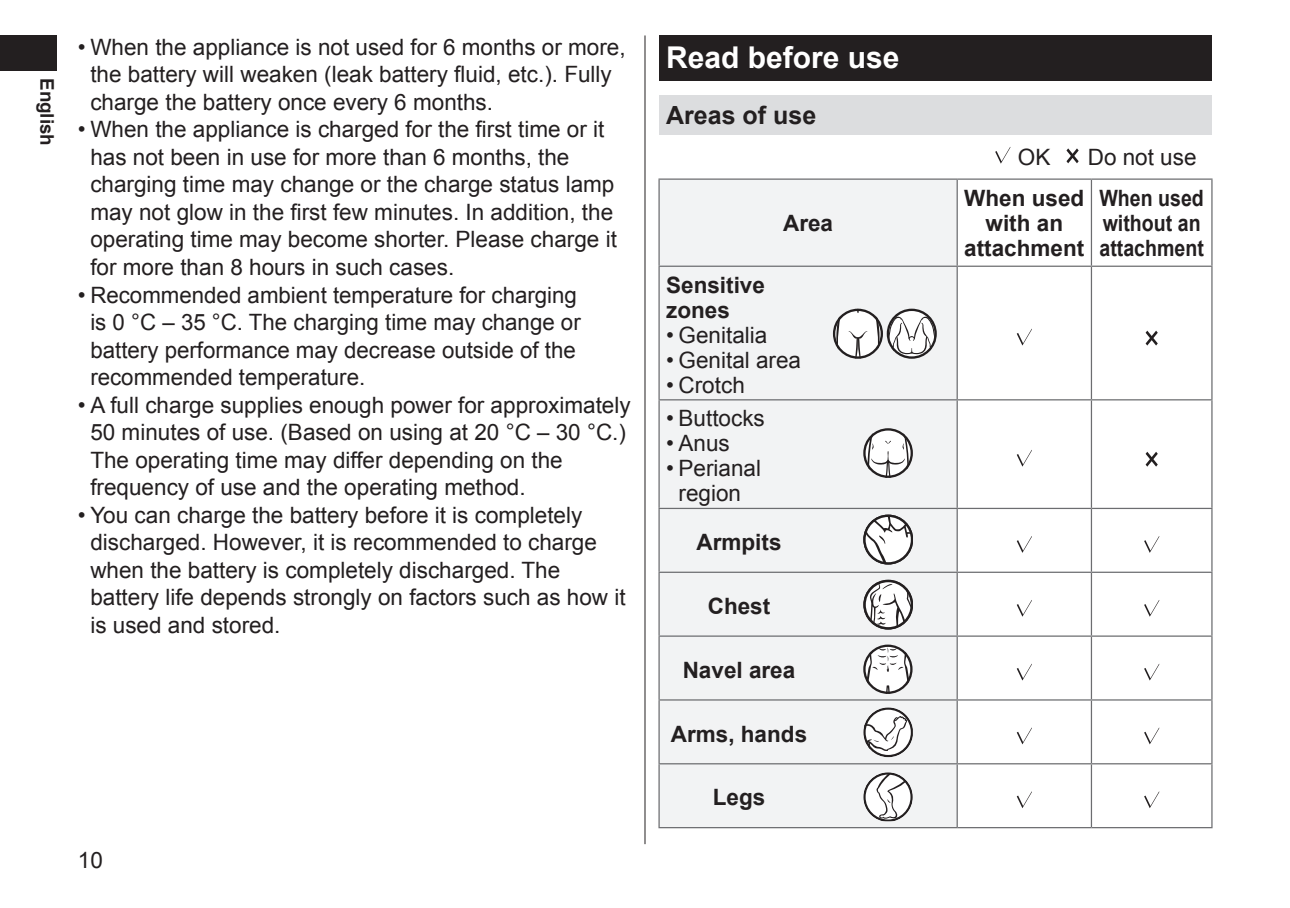
<style>
.page{position:relative;width:1290px;height:908px;background:#fff}
.page>*{position:absolute;margin:0;border:0;box-sizing:border-box;transform-origin:0 0}
.t1{font:700 30px "Arial";color:#fff}
.t2{font:700 25px "Arial";color:#231f20}
.t3{font:22.5px/27.5px "Arial";color:#231f20}
.t4{font:700 22.5px/25px "Arial";color:#231f20;text-align:center}
.t5{font:700 22.5px/25px "Arial";color:#231f20;scale:.87 1}
.t6{font:700 18.75px "Arial";color:#231f20}
</style>
<div class="page">
<div style="left:0;top:35px;width:57px;height:36px;background:#231f20"></div>
<hr style="left:644px;top:35px;width:1px;height:808px;background:#231f20">
<div style="left:659px;top:35px;width:553px;height:46px;background:#231f20"></div>
<div style="left:659px;top:96px;width:553px;height:39px;background:#dcdddf"></div>
<div style="left:660px;top:180px;width:296px;height:646px;background:#f2f3f4"></div>
<hr style="left:658px;top:178px;width:161px;height:2px;background:#6c6d70">
<hr style="left:658px;top:180px;width:2px;height:85px;background:#6c6d70">
<hr style="left:819px;top:178px;width:138px;height:2px;background:#6c6d70">
<hr style="left:957px;top:178px;width:134px;height:2px;background:#6c6d70">
<hr style="left:956px;top:180px;width:2px;height:85px;background:#6c6d70">
<hr style="left:1091px;top:178px;width:121px;height:2px;background:#6c6d70">
<hr style="left:1091px;top:180px;width:1px;height:85px;background:#6c6d70">
<hr style="left:1211px;top:180px;width:1px;height:85px;background:#6c6d70">
<hr style="left:658px;top:265px;width:161px;height:2px;background:#6c6d70">
<hr style="left:658px;top:267px;width:2px;height:132px;background:#6c6d70">
<hr style="left:819px;top:265px;width:138px;height:2px;background:#6c6d70">
<hr style="left:957px;top:265px;width:134px;height:2px;background:#6c6d70">
<hr style="left:956px;top:267px;width:2px;height:132px;background:#6c6d70">
<hr style="left:1091px;top:265px;width:121px;height:2px;background:#6c6d70">
<hr style="left:1091px;top:267px;width:1px;height:132px;background:#6c6d70">
<hr style="left:1211px;top:267px;width:1px;height:132px;background:#6c6d70">
<hr style="left:658px;top:399px;width:161px;height:1px;background:#6c6d70">
<hr style="left:658px;top:400px;width:2px;height:107px;background:#6c6d70">
<hr style="left:819px;top:399px;width:138px;height:1px;background:#6c6d70">
<hr style="left:957px;top:399px;width:134px;height:1px;background:#6c6d70">
<hr style="left:956px;top:400px;width:2px;height:107px;background:#6c6d70">
<hr style="left:1091px;top:399px;width:121px;height:1px;background:#6c6d70">
<hr style="left:1091px;top:400px;width:1px;height:107px;background:#6c6d70">
<hr style="left:1211px;top:400px;width:1px;height:107px;background:#6c6d70">
<hr style="left:658px;top:507px;width:161px;height:2px;background:#6c6d70">
<hr style="left:658px;top:509px;width:2px;height:62px;background:#6c6d70">
<hr style="left:819px;top:507px;width:138px;height:2px;background:#6c6d70">
<hr style="left:957px;top:507px;width:134px;height:2px;background:#6c6d70">
<hr style="left:956px;top:509px;width:2px;height:62px;background:#6c6d70">
<hr style="left:1091px;top:507px;width:121px;height:2px;background:#6c6d70">
<hr style="left:1091px;top:509px;width:1px;height:62px;background:#6c6d70">
<hr style="left:1211px;top:509px;width:1px;height:62px;background:#6c6d70">
<hr style="left:658px;top:571px;width:161px;height:1px;background:#6c6d70">
<hr style="left:658px;top:572px;width:2px;height:63px;background:#6c6d70">
<hr style="left:819px;top:571px;width:138px;height:1px;background:#6c6d70">
<hr style="left:957px;top:571px;width:134px;height:1px;background:#6c6d70">
<hr style="left:956px;top:572px;width:2px;height:63px;background:#6c6d70">
<hr style="left:1091px;top:571px;width:121px;height:1px;background:#6c6d70">
<hr style="left:1091px;top:572px;width:1px;height:63px;background:#6c6d70">
<hr style="left:1211px;top:572px;width:1px;height:63px;background:#6c6d70">
<hr style="left:658px;top:635px;width:161px;height:1px;background:#6c6d70">
<hr style="left:658px;top:636px;width:2px;height:63px;background:#6c6d70">
<hr style="left:819px;top:635px;width:138px;height:1px;background:#6c6d70">
<hr style="left:957px;top:635px;width:134px;height:1px;background:#6c6d70">
<hr style="left:956px;top:636px;width:2px;height:63px;background:#6c6d70">
<hr style="left:1091px;top:635px;width:121px;height:1px;background:#6c6d70">
<hr style="left:1091px;top:636px;width:1px;height:63px;background:#6c6d70">
<hr style="left:1211px;top:636px;width:1px;height:63px;background:#6c6d70">
<hr style="left:658px;top:699px;width:161px;height:1px;background:#6c6d70">
<hr style="left:658px;top:700px;width:2px;height:62px;background:#6c6d70">
<hr style="left:819px;top:699px;width:138px;height:1px;background:#6c6d70">
<hr style="left:957px;top:699px;width:134px;height:1px;background:#6c6d70">
<hr style="left:956px;top:700px;width:2px;height:62px;background:#6c6d70">
<hr style="left:1091px;top:699px;width:121px;height:1px;background:#6c6d70">
<hr style="left:1091px;top:700px;width:1px;height:62px;background:#6c6d70">
<hr style="left:1211px;top:700px;width:1px;height:62px;background:#6c6d70">
<hr style="left:658px;top:762px;width:161px;height:2px;background:#6c6d70">
<hr style="left:658px;top:764px;width:2px;height:62px;background:#6c6d70">
<hr style="left:819px;top:762px;width:138px;height:2px;background:#6c6d70">
<hr style="left:957px;top:762px;width:134px;height:2px;background:#6c6d70">
<hr style="left:956px;top:764px;width:2px;height:62px;background:#6c6d70">
<hr style="left:1091px;top:762px;width:121px;height:2px;background:#6c6d70">
<hr style="left:1091px;top:764px;width:1px;height:62px;background:#6c6d70">
<hr style="left:1211px;top:764px;width:1px;height:62px;background:#6c6d70">
<hr style="left:658px;top:826px;width:161px;height:1px;background:#6c6d70">
<hr style="left:819px;top:826px;width:138px;height:1px;background:#6c6d70">
<hr style="left:957px;top:826px;width:134px;height:1px;background:#6c6d70">
<hr style="left:1091px;top:826px;width:121px;height:1px;background:#6c6d70">
<svg style="left:995px;top:147px;width:15px;height:16px"></svg>
<svg style="left:1066px;top:148px;width:12px;height:15px"></svg>
<svg style="left:833px;top:308px;width:104px;height:50px"></svg>
<svg style="left:1017px;top:328px;width:15px;height:17px"></svg>
<svg style="left:1145px;top:330px;width:13px;height:15px"></svg>
<svg style="left:863px;top:428px;width:50px;height:49px"></svg>
<svg style="left:1017px;top:450px;width:15px;height:16px"></svg>
<svg style="left:1145px;top:451px;width:13px;height:15px"></svg>
<svg style="left:863px;top:514px;width:50px;height:50px"></svg>
<svg style="left:1017px;top:536px;width:15px;height:16px"></svg>
<svg style="left:1144px;top:536px;width:15px;height:16px"></svg>
<svg style="left:863px;top:579px;width:50px;height:50px"></svg>
<svg style="left:1017px;top:600px;width:15px;height:16px"></svg>
<svg style="left:1144px;top:600px;width:15px;height:16px"></svg>
<svg style="left:863px;top:644px;width:49px;height:49px"></svg>
<svg style="left:1017px;top:663px;width:15px;height:17px"></svg>
<svg style="left:1144px;top:664px;width:15px;height:16px"></svg>
<svg style="left:863px;top:707px;width:50px;height:50px"></svg>
<svg style="left:1017px;top:727px;width:15px;height:17px"></svg>
<svg style="left:1144px;top:728px;width:15px;height:16px"></svg>
<svg style="left:863px;top:772px;width:50px;height:48px"></svg>
<svg style="left:1017px;top:791px;width:15px;height:16px"></svg>
<svg style="left:1144px;top:791px;width:15px;height:16px"></svg>
<p class="t6" style="left:60px;top:78px;width:69px;rotate:90deg">English</p>
<p class="t3" style="left:90px;top:33px;width:537px;text-indent:-12px">• When the appliance is not used for 6 months or more, the battery will weaken (leak battery fluid, etc.). Fully charge the battery once every 6 months.</p>
<p class="t3" style="left:90px;top:116px;width:528px;text-indent:-12px">• When the appliance is charged for the first time or it has not been in use for more than 6 months, the charging time may change or the charge status lamp may not glow in the first few minutes. In addition, the operating time may become shorter. Please charge it for more than 8 hours in such cases.</p>
<p class="t3" style="left:90px;top:281px;width:492px;text-indent:-12px">• Recommended ambient temperature for charging is 0 °C – 35 °C. The charging time may change or battery performance may decrease outside of the recommended temperature.</p>
<p class="t3" style="left:90px;top:391px;width:542px;text-indent:-12px">• A full charge supplies enough power for approximately 50 minutes of use. (Based on using at 20 °C – 30 °C.)<br>The operating time may differ depending on the frequency of use and the operating method.</p>
<p class="t3" style="left:90px;top:501px;width:537px;text-indent:-12px">• You can charge the battery before it is completely discharged. However, it is recommended to charge when the battery is completely discharged. The battery life depends strongly on factors such as how it is used and stored.</p>
<p class="t3" style="left:78px;top:846px;width:27px">10</p>
<h1 class="t1" style="left:666px;top:38px;width:235px">Read before use</h1>
<p class="t2" style="left:666px;top:99px;width:152px">Areas of use</p>
<p class="t4" style="left:783px;top:211px;width:52px">Area</p>
<p class="t4" style="left:666px;top:273px;width:100px;text-align:left">Sensitive zones</p>
<p class="t3" style="left:666px;top:321px;width:103px">• Genitalia</p>
<p class="t3" style="left:666px;top:346px;width:136px">• Genital area</p>
<p class="t3" style="left:666px;top:371px;width:80px">• Crotch</p>
<p class="t3" style="left:666px;top:404px;width:100px">• Buttocks</p>
<p class="t3" style="left:666px;top:429px;width:65px">• Anus</p>
<p class="t3" style="left:666px;top:456px;width:96px;line-height:25px;text-align:center">• Perianal region</p>
<p class="t4" style="left:696px;top:530px;width:87px">Armpits</p>
<p class="t4" style="left:708px;top:594px;width:64px">Chest</p>
<p class="t4" style="left:683px;top:657px;width:114px">Navel area</p>
<p class="t4" style="left:671px;top:721px;width:138px">Arms, hands</p>
<p class="t4" style="left:713px;top:785px;width:54px">Legs</p>
<p class="t3" style="left:1018px;top:143px;width:34px">OK</p>
<p class="t3" style="left:1088px;top:143px;width:110px">Do not use</p>
<p class="t4" style="left:964px;top:186px;width:122px">When used with an attachment</p>
<p class="t5" style="left:1099px;top:186px;width:122px">When used without an attachment</p>
</div>
